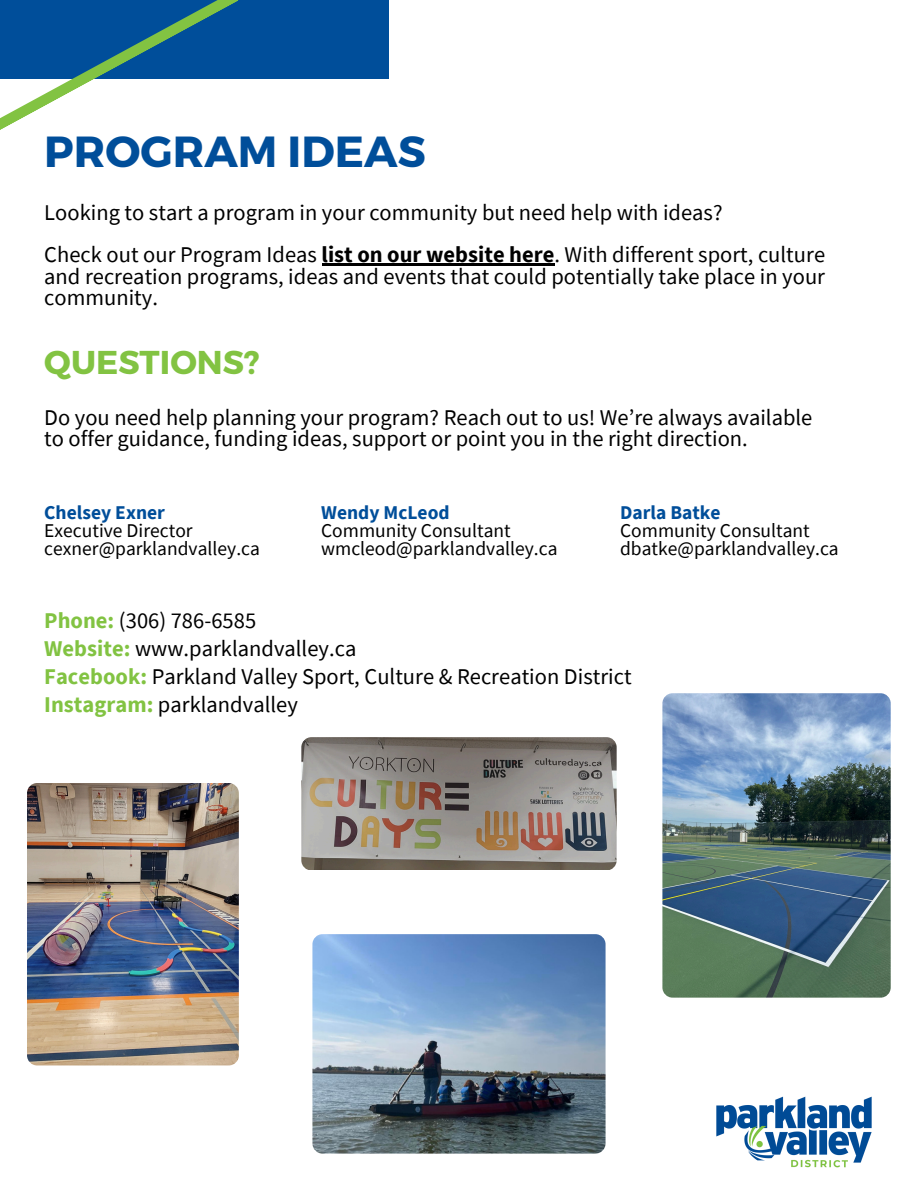
<style>
.page{position:relative;width:918px;height:1188px;background:#fff}
.page>*{position:absolute;margin:0;border:0;box-sizing:border-box;transform-origin:0 0}
.t1{font:700 43.5px "Montserrat";color:#004e9a}
.t2{font:700 33px "Montserrat";color:#82c342}
.t3{font:22.5px/21.3px "Source Sans Pro";color:#000}
.t4{font:19.5px/18px "Source Sans Pro";color:#000}
.t5{font:700 19.5px "Source Sans Pro";color:#004e9a}
.s1{font-weight:700}
.s2{font-weight:700;color:#82c342}
</style>
<div class="page">
<div style="left:0;top:0;width:388px;height:79px;background:#004e9a"></div>
<svg style="left:0;top:0;width:238px;height:130px"></svg>
<img style="left:27px;top:783px;width:212px;height:282px;border-radius:10px">
<img style="left:662px;top:693px;width:229px;height:305px;border-radius:10px">
<img style="left:312px;top:934px;width:294px;height:220px;border-radius:10px">
<img style="left:716px;top:1096px;width:156px;height:72px">
<img style="left:301px;top:737px;width:315px;height:133px;border-radius:10px">
<hr style="left:322px;top:263px;width:232px;height:3px;background:#000">
<p class="t1" style="left:44px;top:123px;width:383px">PROGRAM IDEAS</p>
<p class="t3" style="left:44px;top:201px;width:680px">Looking to start a program in your community but need help with ideas?</p>
<p class="t3" style="left:44px;top:244px;width:782px;text-align:justify">Check out our Program Ideas <span class="s1">list on our website here</span>. With different sport, culture and recreation programs, ideas and events that could potentially take place in your community.</p>
<p class="t2" style="left:44px;top:341px;width:217px">QUESTIONS?</p>
<h1 class="t3" style="left:44px;top:406px;width:770px">Do you need help planning your program? Reach out to us! We’re always available to offer guidance, funding ideas, support or point you in the right direction.</h1>
<h3 class="t5" style="left:44px;top:499px;width:122px">Chelsey Exner</h3>
<h2 class="t4" style="left:44px;top:521px;width:150px">Executive Director</h2>
<h3 class="t4" style="left:44px;top:539px;width:217px">cexner@parklandvalley.ca</h3>
<p class="t5" style="left:321px;top:499px;width:130px">Wendy McLeod</p>
<p class="t4" style="left:321px;top:521px;width:238px">Community Consultant wmcleod@parklandvalley.ca</p>
<p class="t5" style="left:620px;top:499px;width:102px">Darla Batke</p>
<p class="t4" style="left:620px;top:521px;width:220px">Community Consultant dbatke@parklandvalley.ca</p>
<h3 class="t3" style="left:44px;top:606px;width:589px;line-height:28.2px"><span class="s2">Phone:</span> (306) 786-6585<br><span class="s2">Website:</span> www.parklandvalley.ca<br><span class="s2">Facebook:</span> Parkland Valley Sport, Culture &amp; Recreation District <span class="s2">Instagram:</span> parklandvalley</h3>
</div>
